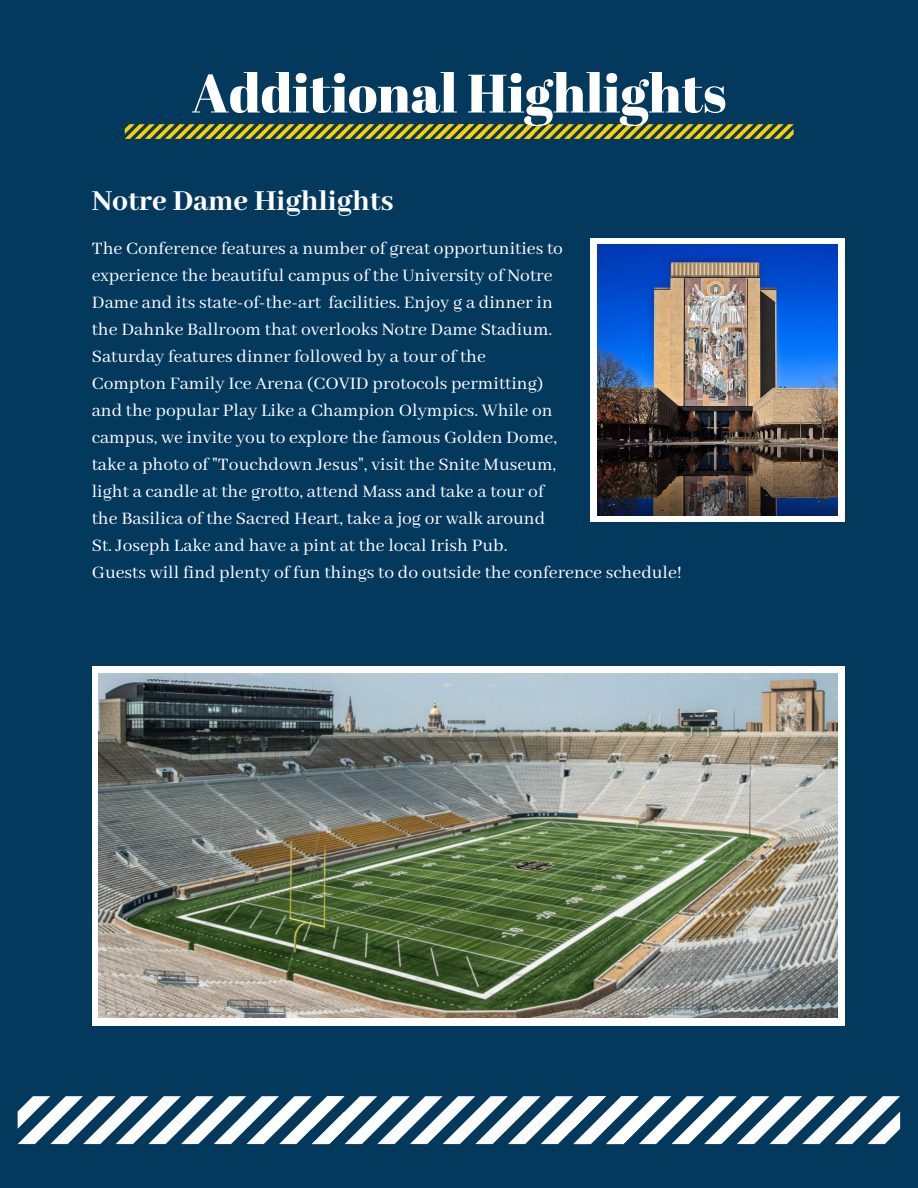
<style>
.page{position:relative;width:918px;height:1188px;background:#04395e}
.page>*{position:absolute;margin:0;border:0;box-sizing:border-box;transform-origin:0 0}
.t1{font:54px "Abril Fatface";color:#fff}
.t2{font:800 31.5px "Abhaya Libre";color:#fff}
.t3{font:19.5px/27px "Abhaya Libre";color:#fff}
</style>
<div class="page">
<svg style="left:18px;top:1096px;width:882px;height:48px"></svg>
<svg style="left:125px;top:124px;width:669px;height:15px"></svg>
<div style="left:591px;top:238px;width:254px;height:283px;background:#fff"></div>
<div style="left:92px;top:666px;width:752px;height:360px;background:#fff"></div>
<img style="left:597px;top:244px;width:241px;height:271px">
<img style="left:99px;top:674px;width:739px;height:344px">
<h1 class="t1" style="left:192px;top:55px;width:536px">Additional Highlights</h1>
<h2 class="t2" style="left:92px;top:183px;width:303px">Notre Dame Highlights</h2>
<p class="t3" style="left:92px;top:236px;width:473px">The Conference features a number of great opportunities to experience the beautiful campus of the University of Notre Dame and its state-of-the-art facilities. Enjoy g a dinner in the Dahnke Ballroom that overlooks Notre Dame Stadium.<br>Saturday features dinner followed by a tour of the Compton Family Ice Arena (COVID protocols permitting) and the popular Play Like a Champion Olympics. While on campus, we invite you to explore the famous Golden Dome, take a photo of "Touchdown Jesus", visit the Snite Museum, light a candle at the grotto, attend Mass and take a tour of the Basilica of the Sacred Heart, take a jog or walk around St. Joseph Lake and have a pint at the local Irish Pub.</p>
<p class="t3" style="left:92px;top:560px;width:592px">Guests will find plenty of fun things to do outside the conference schedule!</p>
</div>
